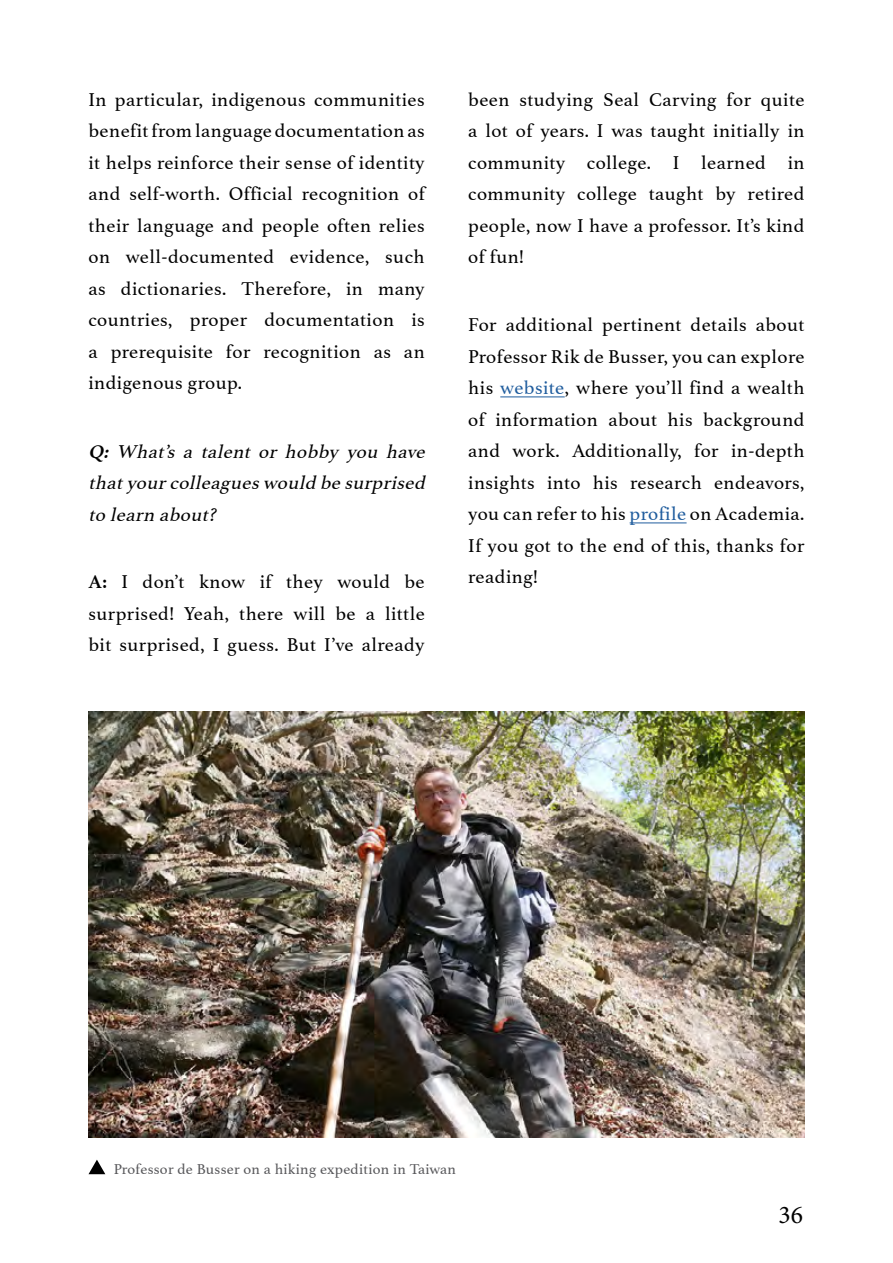
<style>
.page{position:relative;width:893px;height:1263px;background:#fff}
.page>*{position:absolute;margin:0;border:0;box-sizing:border-box;transform-origin:0 0}
.t1{font:25.5px "Minion Pro";color:#000}
.t2{font:19.5px/31.5px "Athelas";letter-spacing:.025em;color:#000;text-align:justify}
.t3{font:italic 19.5px/31.5px "Athelas";color:#000;text-align:justify}
.t4{font:15px "Athelas";letter-spacing:.02em;color:#58585b}
.s1{font-weight:700}
.s2{color:#205d9e}
</style>
<div class="page">
<hr style="left:500px;top:396px;width:65px;height:1px;background:#205d9e">
<hr style="left:630px;top:522px;width:57px;height:1px;background:#205d9e">
<img style="left:88px;top:711px;width:716px;height:426px">
<svg style="left:89px;top:1159px;width:16px;height:15px"></svg>
<p class="t2" style="left:88px;top:83px;width:338px">In particular, indigenous communities benefit from language documentation as it helps reinforce their sense of identity and self-worth. Official recognition of their language and people often relies on well-documented evidence, such as dictionaries. Therefore, in many countries, proper documentation is a prerequisite for recognition as an indigenous group.</p>
<p class="t3" style="left:88px;top:435px;width:344px"><span class="s1">Q:</span> What’s a talent or hobby you have thatyourcolleagueswould besurprised tolearn about?</p>
<p class="t2" style="left:88px;top:565px;width:338px"><span class="s1">A:</span> I don’t know if they would be surprised! Yeah, there will be a little bit surprised, I guess. But I’ve already</p>
<p class="t2" style="left:468px;top:83px;width:338px">been studying Seal Carving for quite a lot of years. I was taught initially in community college. I learned in community college taught by retired people, now I have a professor. It’s kind of fun!</p>
<p class="t2" style="left:468px;top:309px;width:338px">For additional pertinent details about Professor Rik de Busser, you can explore his <span class="s2">website</span>, where you’ll find a wealth of information about his background and work. Additionally, for in-depth insights into his research endeavors, you can refer to his <span class="s2">profile</span> on Academia.<br>If you got to the end of this, thanks for reading!</p>
<p class="t4" style="left:114px;top:1157px;width:344px">Professor de Busser on a hiking expedition in Taiwan</p>
<h1 class="t1" style="left:778px;top:1198px;width:26px">36</h1>
</div>
